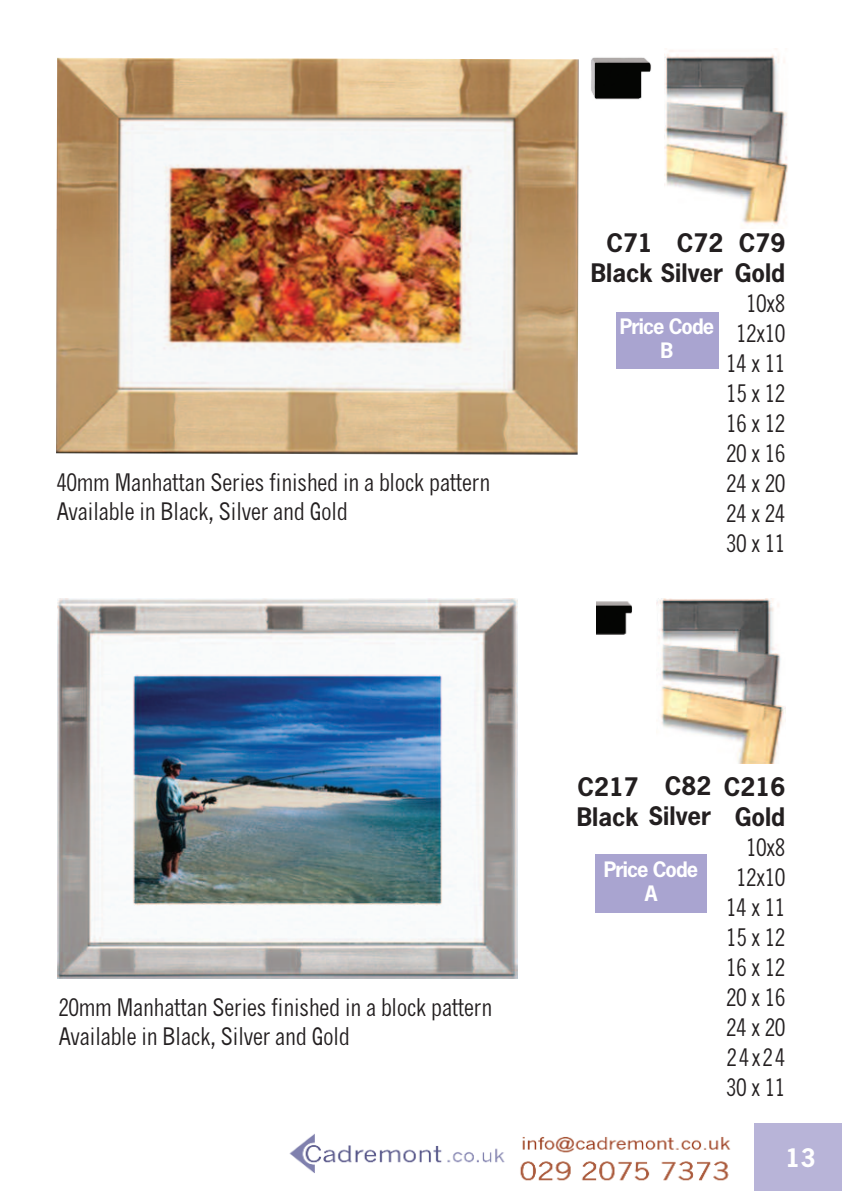
<style>
.page{position:relative;width:842px;height:1191px;background:#fff}
.page>*{position:absolute;margin:0;border:0;box-sizing:border-box;transform-origin:0 0}
.t1{font:condensed 24px/30px "News Gothic";color:#231f20;text-align:right}
.t2{font:700 24px/30px "News Gothic";color:#231f20;text-align:right}
.t3{font:700 24px "News Gothic";color:#fff}
.t4{font:700 20px/24px "News Gothic";letter-spacing:-.05em;color:#fff;text-align:center}
</style>
<div class="page">
<img style="left:269px;top:598px;width:480px;height:583px">
<div style="left:754px;top:1123px;width:88px;height:68px;background:#b8b4d8"></div>
<img style="left:57px;top:598px;width:461px;height:380px">
<img style="left:56px;top:58px;width:523px;height:397px">
<img style="left:664px;top:49px;width:124px;height:179px">
<img style="left:656px;top:599px;width:129px;height:164px">
<img style="left:591px;top:57px;width:60px;height:43px">
<div style="left:596px;top:595px;width:44px;height:41px;background:#fff"></div>
<img style="left:596px;top:601px;width:36px;height:34px">
<div style="left:616px;top:312px;width:102px;height:57px;background:#a9a4d0"></div>
<div style="left:595px;top:854px;width:112px;height:58px;background:#a9a4d0"></div>
<p class="t1" style="left:57px;top:470px;width:435px;line-height:28.8px;text-align:left">40mm Manhattan Series finished in a block pattern<br>Available in Black, Silver and Gold</p>
<p class="t2" style="left:735px;top:229px;width:52px;text-align:left">C79<br>Gold</p>
<p class="t1" style="left:726px;top:290px;width:60px">10x8<br>12x10<br>14x11<br>15x12<br>16x12<br>20x16<br>24x20<br>24x24<br>30x11</p>
<p class="t2" style="left:591px;top:229px;width:134px">C72<br>Black Silver</p>
<p class="t2" style="left:606px;top:229px;width:48px">C71</p>
<p class="t4" style="left:620px;top:315px;width:96px">Price Code<br>B</p>
<p class="t1" style="left:59px;top:995px;width:435px;line-height:28.8px;text-align:left">20mm Manhattan Series finished in a block pattern<br>Available in Black, Silver and Gold</p>
<p class="t2" style="left:577px;top:772px;width:136px">C82<br>Black Silver</p>
<p class="t2" style="left:577px;top:772px;width:63px">C217</p>
<p class="t4" style="left:604px;top:858px;width:96px">Price Code<br>A</p>
<p class="t2" style="left:724px;top:772px;width:63px;text-align:center">C216<br>Gold</p>
<p class="t1" style="left:726px;top:834px;width:60px">10x8<br>12x10<br>14x11<br>15x12<br>16x12<br>20x16<br>24x20<br>24x24<br>30x11</p>
<p class="t3" style="left:785px;top:1144px;width:31px">13</p>
</div>
